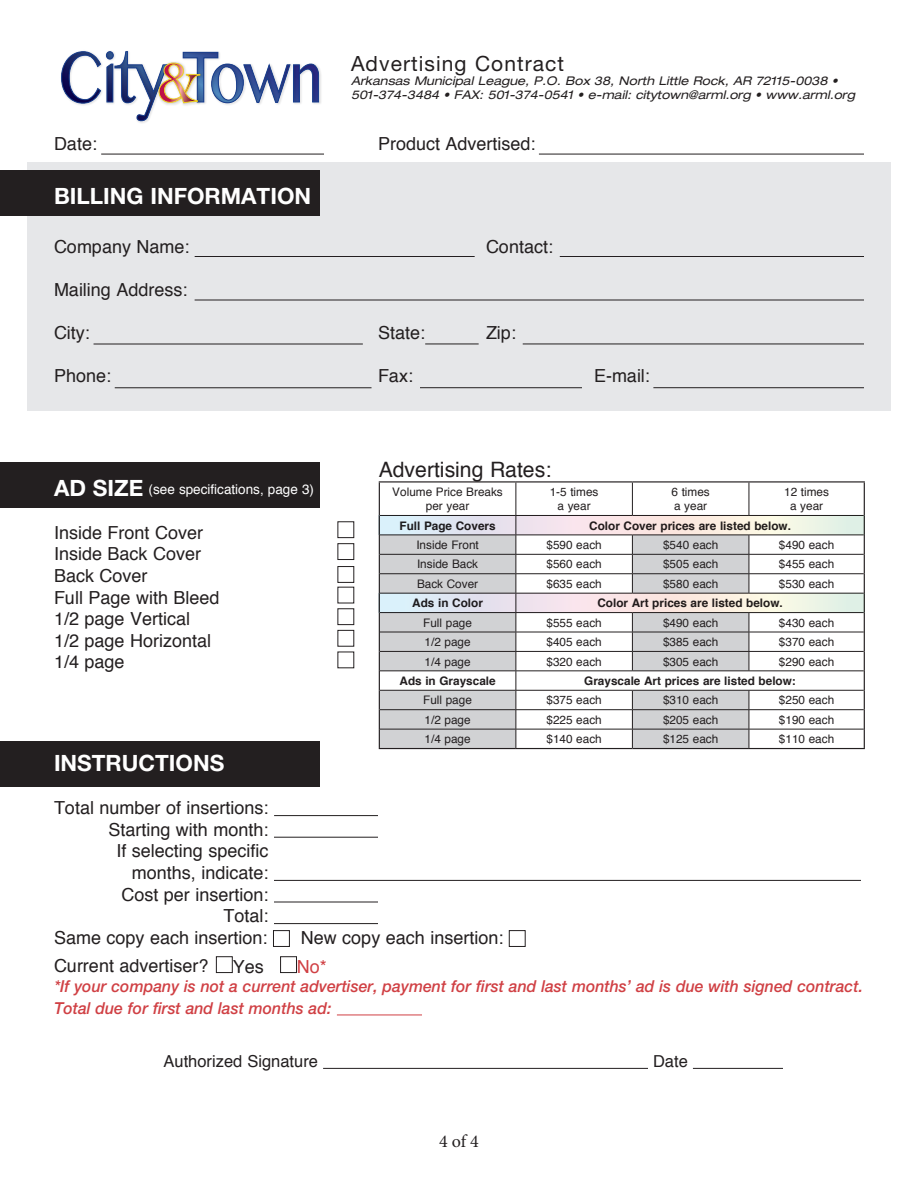
<style>
.page{position:relative;width:918px;height:1188px;background:#fff}
.page>*{position:absolute;margin:0;border:0;box-sizing:border-box;transform-origin:0 0}
.t1{font:700 22.5px "Helvetica Neue";color:#fff}
.t2{font:21.15px "Helvetica";color:#231f20}
.t3{font:21px "Helvetica Neue";letter-spacing:.05em;color:#231f20}
.t4{font:18px/21.6px "Helvetica";color:#231f20}
.t5{font:18px "Minion Pro";color:#231f20}
.t6{font:18px "Helvetica";color:#d04044}
.t7{font:italic 500 16.5px/21.6px "Helvetica Neue";color:#d04044;scale:.96 1}
.t8{font:16.5px "Helvetica";color:#231f20}
.t9{font:13.5px "Helvetica";color:#fff}
.t10{font:italic expanded 12px/14.4px "Helvetica Neue";color:#231f20}
.t11{font:11.7px/14.1px "Helvetica";color:#231f20;text-align:center}
.t12{font:700 11.7px "Helvetica";color:#231f20}
</style>
<div class="page">
<div style="left:27px;top:162px;width:864px;height:249px;background:#e6e7e9"></div>
<svg style="left:61px;top:51px;width:259px;height:72px"></svg>
<div style="left:0;top:170px;width:319px;height:46px;background:#231f20"></div>
<div style="left:0;top:742px;width:319px;height:45px;background:#231f20"></div>
<div style="left:0;top:462px;width:319px;height:45px;background:#231f20"></div>
<hr style="left:274px;top:815px;width:104px;height:1px;background:#231f20">
<hr style="left:274px;top:837px;width:104px;height:1px;background:#231f20">
<hr style="left:274px;top:880px;width:587px;height:1px;background:#231f20">
<hr style="left:274px;top:902px;width:104px;height:1px;background:#231f20">
<hr style="left:274px;top:923px;width:104px;height:1px;background:#231f20">
<hr style="left:337px;top:1015px;width:85px;height:1px;background:#d04044">
<hr style="left:323px;top:1068px;width:325px;height:1px;background:#231f20">
<hr style="left:693px;top:1068px;width:90px;height:1px;background:#231f20">
<div style="left:273px;top:930px;width:17px;height:17px;border:1px solid #231f20"></div>
<div style="left:509px;top:930px;width:17px;height:17px;border:1px solid #231f20"></div>
<hr style="left:101px;top:154px;width:223px;height:1px;background:#231f20">
<hr style="left:539px;top:154px;width:325px;height:1px;background:#231f20">
<hr style="left:195px;top:256px;width:280px;height:1px;background:#231f20">
<hr style="left:94px;top:344px;width:269px;height:1px;background:#231f20">
<hr style="left:115px;top:388px;width:257px;height:1px;background:#231f20">
<hr style="left:420px;top:387px;width:162px;height:1px;background:#231f20">
<hr style="left:653px;top:387px;width:211px;height:1px;background:#231f20">
<hr style="left:523px;top:344px;width:341px;height:1px;background:#231f20">
<hr style="left:425px;top:344px;width:54px;height:1px;background:#231f20">
<hr style="left:195px;top:300px;width:669px;height:1px;background:#231f20">
<hr style="left:560px;top:256px;width:304px;height:1px;background:#231f20">
<div style="left:338px;top:521px;width:16px;height:17px;border:1px solid #231f20"></div>
<div style="left:338px;top:543px;width:16px;height:17px;border:1px solid #231f20"></div>
<div style="left:338px;top:566px;width:16px;height:17px;border:1px solid #231f20"></div>
<div style="left:338px;top:608px;width:16px;height:17px;border:1px solid #231f20"></div>
<div style="left:338px;top:630px;width:16px;height:17px;border:1px solid #231f20"></div>
<div style="left:216px;top:956px;width:17px;height:17px;border:1px solid #231f20"></div>
<div style="left:280px;top:956px;width:17px;height:17px;border:1px solid #231f20"></div>
<hr style="left:516px;top:483px;width:1px;height:32px;background:#231f20">
<hr style="left:632px;top:483px;width:1px;height:32px;background:#231f20">
<hr style="left:749px;top:483px;width:1px;height:32px;background:#231f20">
<hr style="left:379px;top:481px;width:137px;height:2px;background:#231f20">
<hr style="left:379px;top:483px;width:1px;height:32px;background:#231f20">
<hr style="left:516px;top:481px;width:116px;height:2px;background:#231f20">
<hr style="left:632px;top:481px;width:117px;height:2px;background:#231f20">
<hr style="left:749px;top:481px;width:116px;height:2px;background:#231f20">
<hr style="left:864px;top:483px;width:1px;height:32px;background:#231f20">
<hr style="left:379px;top:748px;width:137px;height:1px;background:#231f20">
<hr style="left:516px;top:748px;width:116px;height:1px;background:#231f20">
<hr style="left:632px;top:748px;width:117px;height:1px;background:#231f20">
<hr style="left:749px;top:748px;width:116px;height:1px;background:#231f20">
<svg style="left:379px;top:515px;width:486px;height:233px"></svg>
<p class="t3" style="left:351px;top:51px;width:215px">Advertising Contract</p>
<p class="t10" style="left:351px;top:73px;width:506px">Arkansas Municipal League, P.O. Box 38, North Little Rock, AR 72115-0038 •<br>501-374-3484 • FAX: 501-374-0541 • e-mail: citytown@arml.org • www.arml.org</p>
<p class="t4" style="left:54px;top:133px;width:45px">Date:</p>
<p class="t4" style="left:378px;top:133px;width:159px">Product Advertised:</p>
<p class="t1" style="left:54px;top:182px;width:259px">BILLING INFORMATION</p>
<p class="t4" style="left:54px;top:236px;width:137px">Company Name:</p>
<p class="t4" style="left:486px;top:236px;width:69px">Contact:</p>
<p class="t4" style="left:54px;top:279px;width:135px">Mailing Address:</p>
<p class="t4" style="left:54px;top:322px;width:38px">City:</p>
<p class="t4" style="left:378px;top:322px;width:49px">State:</p>
<p class="t4" style="left:486px;top:322px;width:32px">Zip:</p>
<p class="t4" style="left:54px;top:366px;width:59px">Phone:</p>
<p class="t4" style="left:378px;top:366px;width:37px">Fax:</p>
<p class="t4" style="left:594px;top:366px;width:57px">E-mail:</p>
<p class="t1" style="left:54px;top:474px;width:91px">AD SIZE</p>
<p class="t4" style="left:54px;top:522px;width:167px">Inside Front Cover<br>Inside Back Cover<br>Back Cover<br>Full Page with Bleed<br>1/2 page Vertical<br>1/2 page Horizontal<br>1/4 page</p>
<p class="t9" style="left:149px;top:479px;width:167px">(see specifications, page 3)</p>
<p class="t2" style="left:379px;top:453px;width:174px">Advertising Rates:</p>
<p class="t11" style="left:392px;top:485px;width:112px">Volume Price Breaks per year</p>
<p class="t11" style="left:550px;top:485px;width:50px">1-5 times a year</p>
<p class="t11" style="left:672px;top:485px;width:40px;text-align:left">6 times a year</p>
<p class="t11" style="left:784px;top:485px;width:46px">12 times a year</p>
<p class="t12" style="left:400px;top:516px;width:98px">Full Page Covers</p>
<p class="t12" style="left:589px;top:516px;width:203px">Color Cover prices are listed below.</p>
<p class="t11" style="left:416px;top:538px;width:64px">Inside Front</p>
<p class="t11" style="left:547px;top:538px;width:57px">$590 each</p>
<p class="t11" style="left:663px;top:538px;width:57px">$540 each</p>
<p class="t11" style="left:779px;top:538px;width:57px">$490 each</p>
<p class="t11" style="left:417px;top:558px;width:63px">Inside Back</p>
<p class="t11" style="left:547px;top:558px;width:57px">$560 each</p>
<p class="t11" style="left:663px;top:558px;width:57px">$505 each</p>
<p class="t11" style="left:779px;top:558px;width:57px">$455 each</p>
<p class="t11" style="left:417px;top:577px;width:63px">Back Cover</p>
<p class="t11" style="left:547px;top:577px;width:57px">$635 each</p>
<p class="t11" style="left:663px;top:577px;width:57px">$580 each</p>
<p class="t11" style="left:779px;top:577px;width:57px">$530 each</p>
<p class="t12" style="left:412px;top:594px;width:72px">Ads in Color</p>
<p class="t12" style="left:597px;top:594px;width:187px">Color Art prices are listed below.</p>
<p class="t11" style="left:423px;top:616px;width:50px">Full page</p>
<p class="t11" style="left:546px;top:616px;width:57px">$555 each</p>
<p class="t11" style="left:663px;top:616px;width:57px">$490 each</p>
<p class="t11" style="left:779px;top:616px;width:57px">$430 each</p>
<p class="t11" style="left:425px;top:635px;width:48px">1/2 page</p>
<p class="t11" style="left:546px;top:635px;width:57px">$405 each</p>
<p class="t11" style="left:663px;top:635px;width:57px">$385 each</p>
<p class="t11" style="left:779px;top:635px;width:57px">$370 each</p>
<p class="t11" style="left:425px;top:655px;width:48px">1/4 page</p>
<p class="t11" style="left:546px;top:655px;width:57px">$320 each</p>
<p class="t11" style="left:663px;top:655px;width:57px">$305 each</p>
<p class="t11" style="left:779px;top:655px;width:57px">$290 each</p>
<p class="t12" style="left:400px;top:671px;width:98px">Ads in Grayscale</p>
<p class="t12" style="left:584px;top:671px;width:213px">Grayscale Art prices are listed below:</p>
<p class="t11" style="left:423px;top:694px;width:50px">Full page</p>
<p class="t11" style="left:546px;top:694px;width:57px">$375 each</p>
<p class="t11" style="left:663px;top:694px;width:57px">$310 each</p>
<p class="t11" style="left:779px;top:694px;width:57px">$250 each</p>
<p class="t11" style="left:425px;top:713px;width:48px">1/2 page</p>
<p class="t11" style="left:546px;top:713px;width:57px">$225 each</p>
<p class="t11" style="left:663px;top:713px;width:57px">$205 each</p>
<p class="t11" style="left:779px;top:713px;width:57px">$190 each</p>
<p class="t11" style="left:425px;top:732px;width:48px">1/4 page</p>
<p class="t11" style="left:546px;top:732px;width:57px">$140 each</p>
<p class="t11" style="left:663px;top:732px;width:57px">$125 each</p>
<p class="t11" style="left:779px;top:732px;width:57px">$110 each</p>
<p class="t1" style="left:54px;top:749px;width:172px">INSTRUCTIONS</p>
<p class="t4" style="left:54px;top:798px;width:216px;text-align:right">Total number of insertions:<br>Starting with month:<br>If selecting specific months, indicate:<br>Cost per insertion:<br>Total:<br>Same copy each insertion:</p>
<p class="t4" style="left:301px;top:927px;width:204px">New copy each insertion:</p>
<p class="t4" style="left:54px;top:956px;width:156px">Current advertiser?</p>
<p class="t7" style="left:54px;top:975px;width:844px">*If your company is not a current advertiser, payment for first and last months’ ad is due with signed contract.<br>Total due for first and last months ad:</p>
<p class="t4" style="left:233px;top:956px;width:33px">Yes</p>
<p class="t6" style="left:297px;top:953px;width:32px">No*</p>
<p class="t8" style="left:163px;top:1049px;width:156px">Authorized Signature</p>
<p class="t8" style="left:653px;top:1049px;width:36px">Date</p>
<p class="t5" style="left:439px;top:1129px;width:41px">4 of 4</p>
</div>
